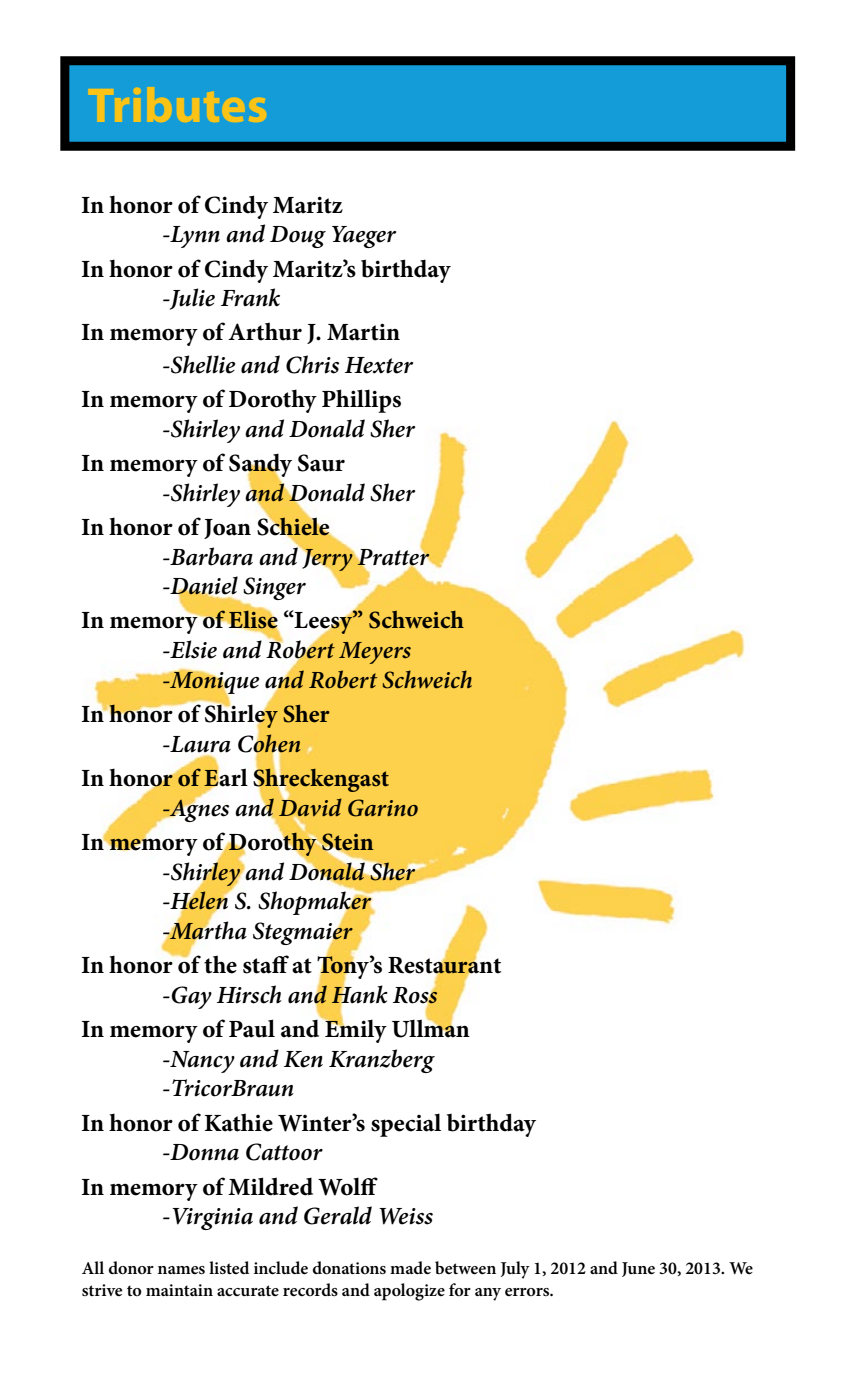
<style>
.page{position:relative;width:851px;height:1377px;background:#fff}
.page>*{position:absolute;margin:0;border:0;box-sizing:border-box;transform-origin:0 0}
.t1{font:700 49.5px "Myriad Pro";color:#fbc315}
.t2{font:700 24.75px "Minion Pro";color:#000}
.t3{font:italic 600 24.75px/29.7px "Minion Pro";letter-spacing:-.005em;color:#000}
.t4{font:600 18px/21.6px "Minion Pro";color:#000}
</style>
<div class="page">
<img style="left:93px;top:419px;width:654px;height:620px">
<div style="left:65px;top:61px;width:725px;height:85px;background:#139cd8"></div>
<div style="left:60px;top:56px;width:735px;height:95px;border:9px solid #000"></div>
<h1 class="t1" style="left:87px;top:73px;width:182px">Tributes</h1>
<p class="t2" style="left:81px;top:187px;width:263px">In honor of Cindy Maritz</p>
<p class="t3" style="left:162px;top:219px;width:235px">-Lynn and Doug Yaeger</p>
<p class="t2" style="left:81px;top:251px;width:370px">In honor of Cindy Maritz’s birthday</p>
<p class="t3" style="left:162px;top:283px;width:119px">-Julie Frank</p>
<p class="t2" style="left:81px;top:315px;width:320px">In memory of Arthur J. Martin</p>
<p class="t3" style="left:162px;top:350px;width:252px">-Shellie and Chris Hexter</p>
<p class="t2" style="left:81px;top:382px;width:322px">In memory of Dorothy Phillips</p>
<p class="t3" style="left:162px;top:414px;width:254px">-Shirley and Donald Sher</p>
<p class="t2" style="left:81px;top:446px;width:265px">In memory of Sandy Saur</p>
<p class="t3" style="left:162px;top:478px;width:254px">-Shirley and Donald Sher</p>
<p class="t2" style="left:81px;top:509px;width:250px">In honor of Joan Schiele</p>
<p class="t3" style="left:162px;top:542px;width:268px">-Barbara and Jerry Pratter -Daniel Singer</p>
<p class="t2" style="left:81px;top:603px;width:384px">In memory of Elise “Leesy” Schweich</p>
<p class="t3" style="left:162px;top:635px;width:312px">-Elsie and Robert Meyers -Monique and Robert Schweich</p>
<p class="t2" style="left:81px;top:697px;width:250px">In honor of Shirley Sher</p>
<p class="t3" style="left:162px;top:729px;width:141px">-Laura Cohen</p>
<p class="t2" style="left:81px;top:761px;width:309px">In honor of Earl Shreckengast</p>
<p class="t3" style="left:162px;top:793px;width:258px">-Agnes and David Garino</p>
<p class="t2" style="left:81px;top:825px;width:294px">In memory of Dorothy Stein</p>
<p class="t3" style="left:162px;top:857px;width:254px">-Shirley and Donald Sher -Helen S. Shopmaker -Martha Stegmaier</p>
<p class="t2" style="left:81px;top:948px;width:422px">In honor of the staff at Tony’s Restaurant</p>
<p class="t3" style="left:162px;top:980px;width:277px">-Gay Hirsch and Hank Ross</p>
<p class="t2" style="left:81px;top:1012px;width:390px">In memory of Paul and Emily Ullman</p>
<p class="t3" style="left:162px;top:1044px;width:272px">-Nancy and Ken Kranzberg -TricorBraun</p>
<p class="t2" style="left:81px;top:1105px;width:456px">In honor of Kathie Winter’s special birthday</p>
<p class="t3" style="left:162px;top:1137px;width:161px">-Donna Cattoor</p>
<p class="t2" style="left:81px;top:1169px;width:298px">In memory of Mildred Wolff</p>
<p class="t3" style="left:162px;top:1201px;width:272px">-Virginia and Gerald Weiss</p>
<p class="t4" style="left:82px;top:1257px;width:672px">All donor names listed include donations made between July 1, 2012 and June 30, 2013. We strive to maintain accurate records and apologize for any errors.</p>
</div>
